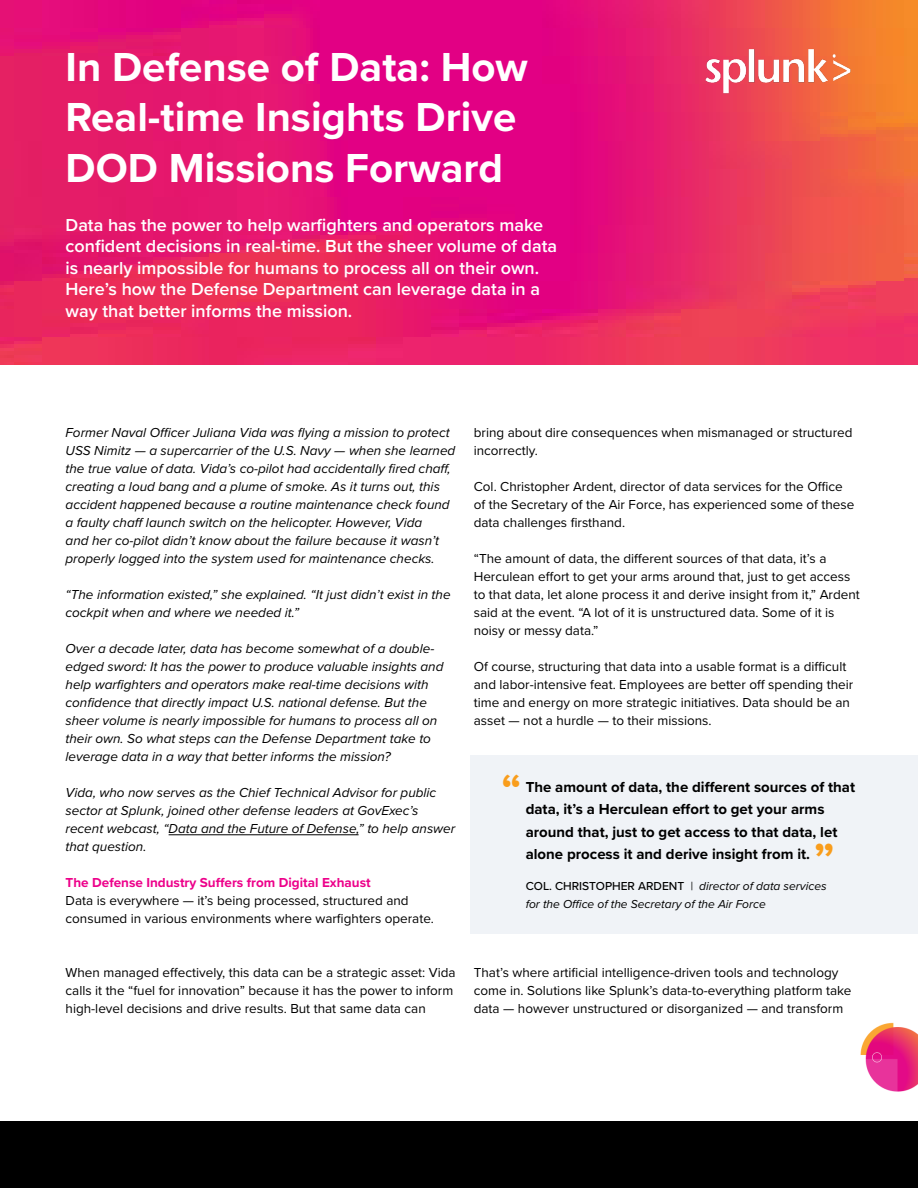
<style>
.page{position:relative;width:918px;height:1188px;background:#fff}
.page>*{position:absolute;margin:0;border:0;box-sizing:border-box;transform-origin:0 0}
.t1{font:700 45px "Proxima Nova";color:#f99d1c}
.t2{font:700 43.5px "Proxima Nova";color:#f99d1c}
.t3{font:700 42px/50.4px "Proxima Nova";color:#fff}
.t4{font:600 18px/21.6px "Proxima Nova";color:#fff}
.t5{font:700 15px/22.5px "Proxima Nova";color:#000}
.t6{font:13.5px/18px "Proxima Nova";color:#000}
.t7{font:italic 13.5px/18px "Proxima Nova";color:#000}
.t8{font:700 13.5px "Proxima Nova";color:#ed008a}
.t9{font:italic 12px/18px "Proxima Nova";color:#000}
.s1{font-weight:500;font-style:normal}
</style>
<div class="page">
<img style="left:0;top:0;width:918px;height:364px">
<hr style="left:169px;top:834px;width:190px;height:1px;background:#000">
<div style="left:0;top:1121px;width:918px;height:67px;background:#000"></div>
<img style="left:648px;top:35px;width:260px;height:77px">
<div style="left:471px;top:755px;width:447px;height:178px;background:#f0f3f7"></div>
<img style="left:860px;top:1022px;width:58px;height:70px">
<h3 class="t3" style="left:66px;top:41px;width:464px">In Defense of Data: How<br>Real-time Insights Drive<br>DOD Missions Forward</h3>
<p class="t4" style="left:66px;top:213px;width:493px">Data has the power to help warfighters and operators make confident decisions in real-time. But the sheer volume of data is nearly impossible for humans to process all on their own.<br>Here’s how the Defense Department can leverage data in a way that better informs the mission.</p>
<p class="t7" style="left:66px;top:423px;width:391px">Former Naval Officer Juliana Vida was flying a mission to protect USS Nimitz — a supercarrier of the U.S. Navy — when she learned the true value of data. Vida’s co-pilot had accidentally fired chaff, creating a loud bang and a plume of smoke. As it turns out, this accident happened because a routine maintenance check found a faulty chaff launch switch on the helicopter. However, Vida<br>and her co-pilot didn’t know about the failure because it wasn’t properly logged into the system used for maintenance checks.</p>
<p class="t7" style="left:66px;top:585px;width:387px">“The information existed,” she explained. “It just didn’t exist in the cockpit when and where we needed it.”</p>
<p class="t7" style="left:66px;top:639px;width:379px">Over a decade later, data has become somewhat of a double&shy;edged sword: It has the power to produce valuable insights and help warfighters and operators make real-time decisions with confidence that directly impact U.S. national defense. But the sheer volume is nearly impossible for humans to process all on their own. So what steps can the Defense Department take to leverage data in a way that better informs the mission?</p>
<p class="t7" style="left:66px;top:783px;width:391px">Vida, who now serves as the Chief Technical Advisor for public sector at Splunk, joined other defense leaders at GovExec’s recent webcast, “Data and the Future of Defense,” to help answer that question.</p>
<p class="t8" style="left:66px;top:872px;width:307px">The Defense Industry Suffers from Digital Exhaust</p>
<p class="t6" style="left:66px;top:891px;width:370px">Data is everywhere — it’s being processed, structured and consumed in various environments where warfighters operate.</p>
<p class="t6" style="left:66px;top:963px;width:392px">When managed effectively, this data can be a strategic asset: Vida calls it the “fuel for innovation” because it has the power to inform high-level decisions and drive results. But that same data can</p>
<p class="t6" style="left:474px;top:422px;width:380px">bring about dire consequences when mismanaged or structured incorrectly.</p>
<p class="t6" style="left:474px;top:476px;width:382px">Col. Christopher Ardent, director of data services for the Office of the Secretary of the Air Force, has experienced some of these data challenges firsthand.</p>
<p class="t6" style="left:474px;top:548px;width:388px">“The amount of data, the different sources of that data, it’s a Herculean effort to get your arms around that, just to get access to that data, let alone process it and derive insight from it,” Ardent said at the event. “A lot of it is unstructured data. Some of it is noisy or messy data.”</p>
<p class="t6" style="left:474px;top:656px;width:381px">Of course, structuring that data into a usable format is a difficult and labor-intensive feat. Employees are better off spending their time and energy on more strategic initiatives. Data should be an asset — not a hurdle — to their missions.</p>
<h2 class="t2" style="left:501px;top:757px;width:21px">“</h2>
<p class="t5" style="left:526px;top:775px;width:331px">The amount of data, the different sources of that data, it’s a Herculean effort to get your arms around that, just to get access to that data, let alone process it and derive insight from it.</p>
<p class="t9" style="left:526px;top:876px;width:303px"><span class="s1">COL. CHRISTOPHER ARDENT</span> | director of data services for the Office of the Secretary of the Air Force</p>
<h1 class="t1" style="left:814px;top:826px;width:22px">”</h1>
<p class="t6" style="left:474px;top:962px;width:379px">That’s where artificial intelligence-driven tools and technology come in. Solutions like Splunk’s data-to-everything platform take data — however unstructured or disorganized — and transform</p>
</div>
